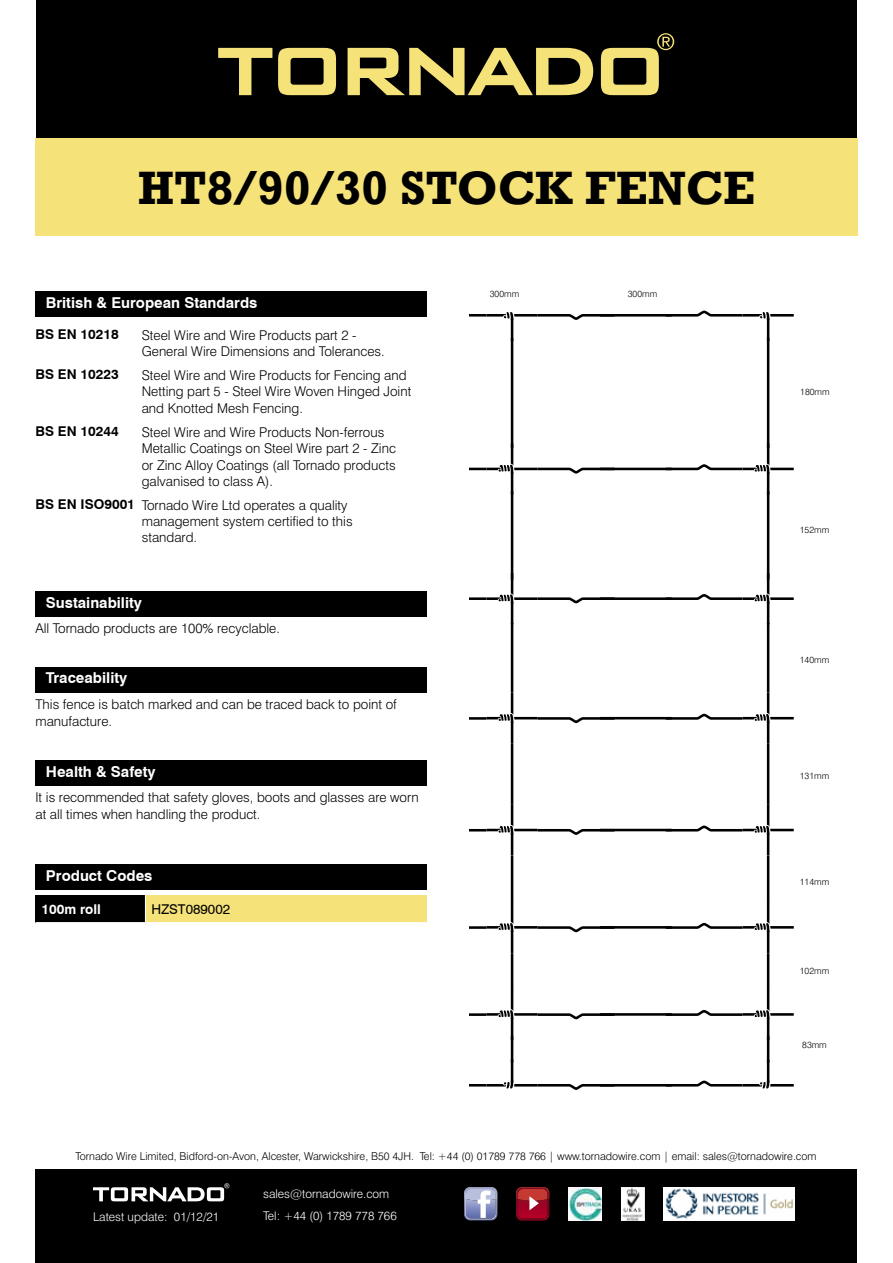
<style>
.page{position:relative;width:893px;height:1263px;background:#fff}
.page>*{position:absolute;margin:0;border:0;box-sizing:border-box;transform-origin:0 0}
.t1{font:700 48px "Rockwell";color:#000}
.t2{font:700 15px "Swiss 721 BT";color:#fff}
.t3{font:300 13.5px/16.5px "Swiss 721 BT";color:#000}
.t4{font:700 13.5px "Swiss 721 BT";color:#000}
.t5{font:13.5px "Swiss 721 BT";color:#000}
.t6{font:700 13.5px "Swiss 721 BT";color:#fff}
.t7{font:300 12px/22.5px "Swiss 721 BT";color:#fff}
.t8{font:300 10.8px "Swiss 721 BT";color:#000}
.t9{font:300 9px "Swiss 721 BT";color:#000}
.t10{font:6.75px "Rockwell";color:#fff}
.s1{font-weight:700}
</style>
<div class="page">
<div style="left:35px;top:1169px;width:822px;height:94px;background:#000"></div>
<div style="left:36px;top:0;width:821px;height:138px;background:#000"></div>
<div style="left:35px;top:291px;width:392px;height:26px;background:#000"></div>
<div style="left:35px;top:591px;width:392px;height:25px;background:#000"></div>
<div style="left:35px;top:667px;width:392px;height:26px;background:#000"></div>
<div style="left:35px;top:760px;width:392px;height:26px;background:#000"></div>
<div style="left:35px;top:864px;width:392px;height:25px;background:#000"></div>
<div style="left:35px;top:895px;width:110px;height:27px;background:#000"></div>
<div style="left:145px;top:895px;width:282px;height:27px;background:#f5e37a"></div>
<svg style="left:145px;top:895px;width:1px;height:27px"></svg>
<img style="left:569px;top:1187px;width:33px;height:33px">
<svg style="left:464px;top:1187px;width:33px;height:33px"></svg>
<img style="left:663px;top:1187px;width:132px;height:33px">
<svg style="left:516px;top:1187px;width:33px;height:33px"></svg>
<img style="left:621px;top:1187px;width:24px;height:33px">
<svg style="left:93px;top:1187px;width:131px;height:14px"></svg>
<svg style="left:218px;top:48px;width:54px;height:47px"></svg>
<svg style="left:278px;top:48px;width:58px;height:47px"></svg>
<svg style="left:348px;top:48px;width:245px;height:47px"></svg>
<svg style="left:601px;top:33px;width:73px;height:62px"></svg>
<div style="left:35px;top:138px;width:822px;height:98px;background:#f5e37a"></div>
<hr style="left:511px;top:319px;width:2px;height:22px;background:#000">
<hr style="left:767px;top:319px;width:2px;height:22px;background:#000">
<hr style="left:511px;top:1060px;width:2px;height:22px;background:#000">
<hr style="left:767px;top:1060px;width:2px;height:22px;background:#000">
<svg style="left:672px;top:310px;width:122px;height:10px"></svg>
<svg style="left:470px;top:312px;width:130px;height:9px"></svg>
<svg style="left:663px;top:1079px;width:131px;height:10px"></svg>
<svg style="left:470px;top:1079px;width:147px;height:11px"></svg>
<hr style="left:767px;top:623px;width:2px;height:70px;background:#000">
<hr style="left:511px;top:623px;width:2px;height:70px;background:#000">
<hr style="left:767px;top:744px;width:2px;height:61px;background:#000">
<hr style="left:511px;top:744px;width:2px;height:61px;background:#000">
<hr style="left:767px;top:856px;width:2px;height:46px;background:#000">
<hr style="left:511px;top:856px;width:2px;height:46px;background:#000">
<hr style="left:767px;top:953px;width:2px;height:36px;background:#000">
<hr style="left:511px;top:953px;width:2px;height:36px;background:#000">
<hr style="left:767px;top:1036px;width:2px;height:26px;background:#000">
<hr style="left:511px;top:1036px;width:2px;height:26px;background:#000">
<hr style="left:767px;top:338px;width:2px;height:110px;background:#000">
<hr style="left:511px;top:338px;width:2px;height:110px;background:#000">
<hr style="left:767px;top:491px;width:2px;height:89px;background:#000">
<hr style="left:511px;top:491px;width:2px;height:89px;background:#000">
<hr style="left:600px;top:314px;width:72px;height:3px;background:#000">
<hr style="left:600px;top:468px;width:72px;height:2px;background:#000">
<hr style="left:600px;top:597px;width:72px;height:3px;background:#000">
<hr style="left:600px;top:717px;width:72px;height:2px;background:#000">
<hr style="left:600px;top:829px;width:72px;height:2px;background:#000">
<hr style="left:600px;top:926px;width:72px;height:3px;background:#000">
<hr style="left:600px;top:1013px;width:72px;height:3px;background:#000">
<hr style="left:600px;top:1084px;width:72px;height:2px;background:#000">
<hr style="left:767px;top:602px;width:2px;height:22px;background:#000">
<svg style="left:663px;top:573px;width:131px;height:30px"></svg>
<hr style="left:511px;top:602px;width:2px;height:22px;background:#000">
<svg style="left:470px;top:573px;width:147px;height:32px"></svg>
<hr style="left:767px;top:721px;width:2px;height:23px;background:#000">
<svg style="left:663px;top:693px;width:131px;height:30px"></svg>
<hr style="left:511px;top:721px;width:2px;height:23px;background:#000">
<svg style="left:470px;top:693px;width:147px;height:31px"></svg>
<hr style="left:767px;top:833px;width:2px;height:23px;background:#000">
<svg style="left:663px;top:804px;width:131px;height:31px"></svg>
<hr style="left:511px;top:833px;width:2px;height:23px;background:#000">
<svg style="left:470px;top:804px;width:147px;height:32px"></svg>
<hr style="left:767px;top:931px;width:2px;height:22px;background:#000">
<svg style="left:663px;top:902px;width:131px;height:30px"></svg>
<hr style="left:511px;top:931px;width:2px;height:22px;background:#000">
<svg style="left:470px;top:902px;width:147px;height:31px"></svg>
<hr style="left:767px;top:1018px;width:2px;height:22px;background:#000">
<svg style="left:663px;top:989px;width:131px;height:30px"></svg>
<hr style="left:511px;top:1018px;width:2px;height:22px;background:#000">
<svg style="left:470px;top:989px;width:147px;height:31px"></svg>
<hr style="left:767px;top:472px;width:2px;height:22px;background:#000">
<svg style="left:663px;top:443px;width:131px;height:31px"></svg>
<hr style="left:511px;top:472px;width:2px;height:22px;background:#000">
<svg style="left:470px;top:443px;width:147px;height:32px"></svg>
<h1 class="t1" style="left:138px;top:158px;width:619px">HT8/90/30 STOCK FENCE</h1>
<p class="t2" style="left:46px;top:294px;width:213px">British &amp; European Standards</p>
<p class="t4" style="left:35px;top:326px;width:85px">BS EN 10218</p>
<p class="t3" style="left:142px;top:327px;width:245px">Steel Wire and Wire Products part 2 -<br>General Wire Dimensions and Tolerances.</p>
<p class="t4" style="left:35px;top:366px;width:85px">BS EN 10223</p>
<p class="t3" style="left:142px;top:367px;width:271px">Steel Wire and Wire Products for Fencing and<br>Netting part 5 - Steel Wire Woven Hinged Joint and Knotted Mesh Fencing.</p>
<p class="t4" style="left:35px;top:423px;width:85px">BS EN 10244</p>
<p class="t3" style="left:142px;top:423px;width:256px">Steel Wire and Wire Products Non-ferrous Metallic Coatings on Steel Wire part 2 - Zinc or Zinc Alloy Coatings (all Tornado products galvanised to class A).</p>
<p class="t3" style="left:142px;top:497px;width:212px;text-indent:-106px"><span class="s1">BS EN ISO9001</span> Tornado Wire Ltd operates a quality management system certified to this standard.</p>
<p class="t2" style="left:46px;top:593px;width:98px">Sustainability</p>
<p class="t3" style="left:35px;top:620px;width:246px">All Tornado products are 100% recyclable.</p>
<p class="t2" style="left:46px;top:669px;width:83px">Traceability</p>
<p class="t3" style="left:35px;top:696px;width:363px">This fence is batch marked and can be traced back to point of manufacture.</p>
<p class="t2" style="left:46px;top:763px;width:111px">Health &amp; Safety</p>
<p class="t3" style="left:35px;top:789px;width:385px">It is recommended that safety gloves, boots and glasses are worn at all times when handling the product.</p>
<p class="t2" style="left:46px;top:866px;width:108px">Product Codes</p>
<p class="t6" style="left:41px;top:901px;width:61px">100m roll</p>
<p class="t5" style="left:151px;top:901px;width:80px">HZST089002</p>
<p class="t9" style="left:490px;top:289px;width:31px">300mm</p>
<p class="t9" style="left:628px;top:289px;width:31px">300mm</p>
<p class="t9" style="left:800px;top:386px;width:31px">180mm</p>
<p class="t9" style="left:800px;top:525px;width:31px">152mm</p>
<p class="t9" style="left:800px;top:654px;width:31px">140mm</p>
<p class="t9" style="left:800px;top:770px;width:31px">131mm</p>
<p class="t9" style="left:800px;top:876px;width:31px">114mm</p>
<p class="t9" style="left:800px;top:966px;width:31px">102mm</p>
<p class="t9" style="left:802px;top:1039px;width:26px">83mm</p>
<p class="t8" style="left:76px;top:1149px;width:742px">Tornado Wire Limited, Bidford-on-Avon, Alcester, Warwickshire, B50 4JH. Tel: +44 (0) 01789 778 766 | www.tornadowire.com | email: sales@tornadowire.com</p>
<p class="t10" style="left:225px;top:1181px;width:7px">®</p>
<p class="t7" style="left:93px;top:1205px;width:128px">Latest update: 01/12/21</p>
<p class="t7" style="left:263px;top:1182px;width:135px">sales@tornadowire.com<br>Tel: +44 (0) 1789 778 766</p>
</div>
